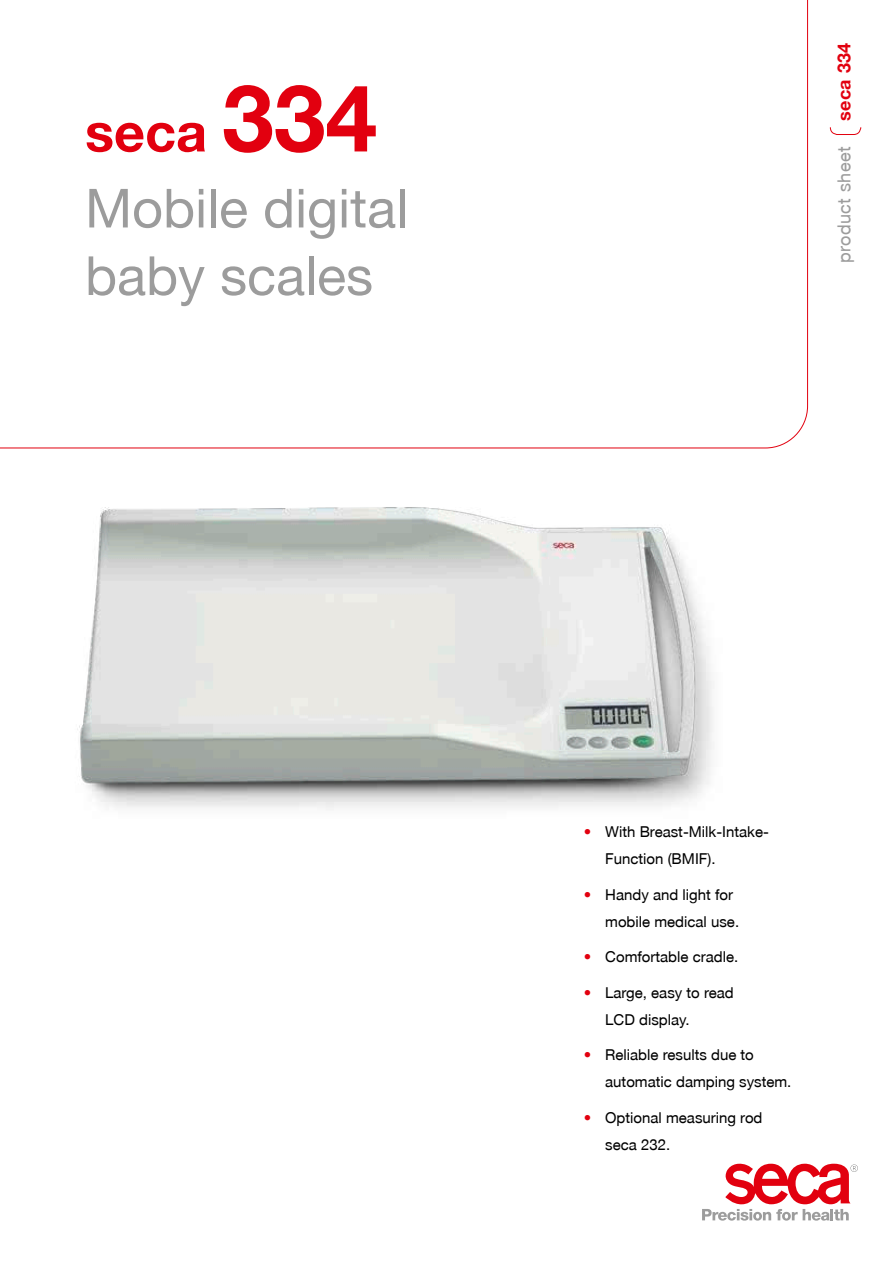
<style>
.page{position:relative;width:893px;height:1263px;background:#fff}
.page>*{position:absolute;margin:0;border:0;box-sizing:border-box;transform-origin:0 0}
.t1{font:54px/76.1px "secaglobal";color:#9c9c9c}
.t2{font:18px "secaglobal";letter-spacing:.025em;color:#9c9c9c}
.t3{font:700 18px "secaglobal";letter-spacing:.025em;color:#e2000f}
.t4{font:15px/27px "secaglobal";color:#000}
.s1{font-weight:700;color:#e2000f}
.s2{font-weight:700;font-size:93px;color:#e2000f}
.s3{color:#e2000f}
</style>
<div class="page">
<img style="left:77px;top:507px;width:637px;height:303px">
<svg style="left:830px;top:127px;width:31px;height:8px"></svg>
<svg style="left:0;top:0;width:808px;height:449px"></svg>
<svg style="left:702px;top:1164px;width:156px;height:56px"></svg>
<h1 class="t1" style="left:85px;top:95px;width:325px"><span class="s1">seca</span> <span class="s2">334<br></span>Mobile digital</h1>
<h1 class="t1" style="left:85px;top:238px;width:290px">baby scales</h1>
<p class="t3" style="left:834px;top:121px;width:80px;rotate:-90deg">seca 334</p>
<p class="t2" style="left:834px;top:263px;width:119px;rotate:-90deg">product sheet</p>
<p class="t4" style="left:605px;top:818px;width:165px;text-indent:-21px"><span class="s3">•</span> With Breast-Milk-Intake-<br>Function (BMIF).</p>
<p class="t4" style="left:605px;top:881px;width:135px;text-indent:-21px"><span class="s3">•</span> Handy and light for mobile medical use.</p>
<p class="t4" style="left:584px;top:943px;width:156px"><span class="s3">•</span> Comfortable cradle.</p>
<p class="t4" style="left:605px;top:979px;width:130px;text-indent:-21px"><span class="s3">•</span> Large, easy to read<br>LCD display.</p>
<p class="t4" style="left:605px;top:1041px;width:188px;text-indent:-21px"><span class="s3">•</span> Reliable results due to automatic damping system.</p>
<p class="t4" style="left:605px;top:1104px;width:159px;text-indent:-21px"><span class="s3">•</span> Optional measuring rod seca 232.</p>
</div>
